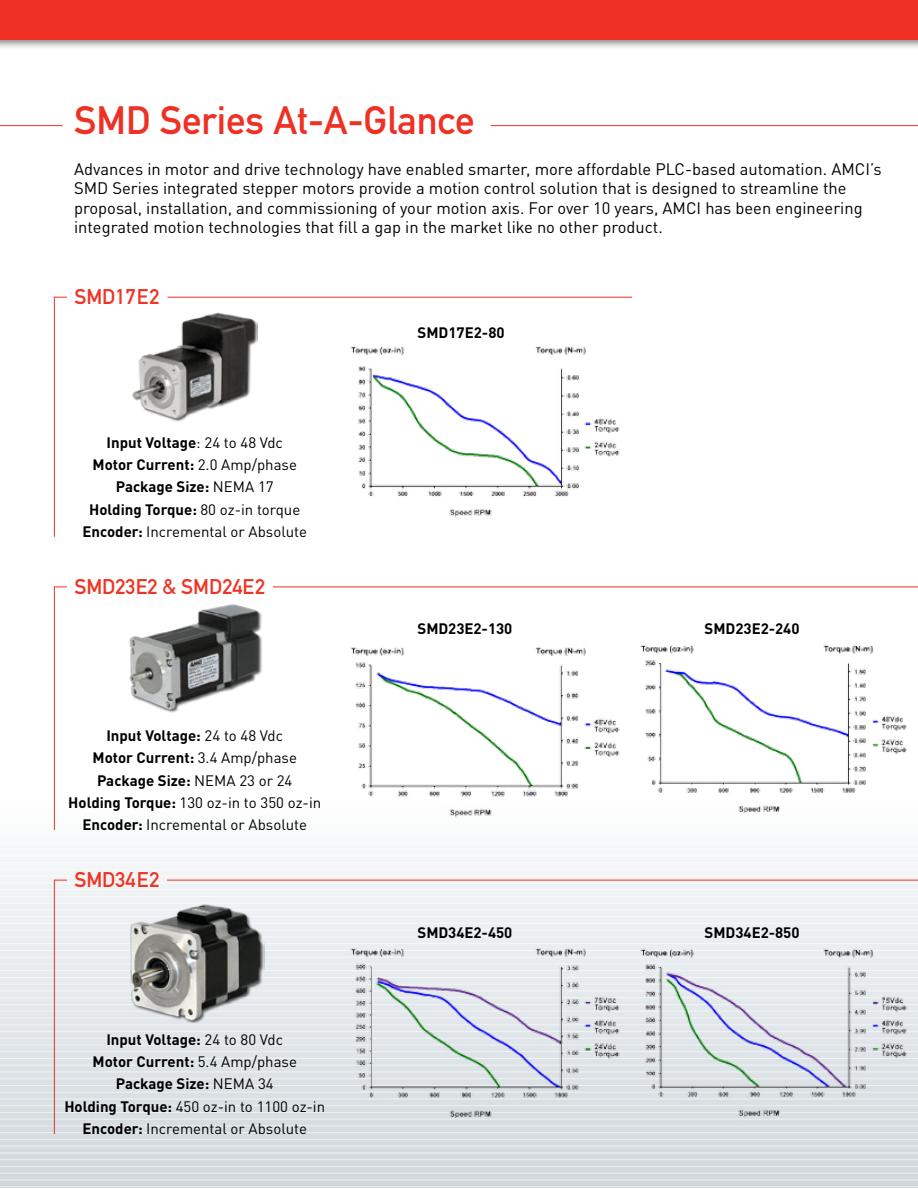
<style>
.page{position:relative;width:918px;height:1188px;background:#fff}
.page>*{position:absolute;margin:0;border:0;box-sizing:border-box;transform-origin:0 0}
.t1{font:39px "DIN Mittelschrift Std";color:#ee3124}
.t2{font:21px "DIN Mittelschrift Std";color:#ee3525}
.t3{font:16.5px/19.5px "DINOT";color:#000}
.t4{font:15px/22.2px "DINOT";color:#000;text-align:center}
.t5{font:700 15px "DINOT";color:#000}
.s1{font-weight:700}
</style>
<div class="page">
<svg style="left:0;top:796px;width:918px;height:392px"></svg>
<hr style="left:0;top:1186px;width:918px;height:1px;background:#fff">
<hr style="left:0;top:1180px;width:918px;height:1px;background:#fff">
<hr style="left:0;top:1173px;width:918px;height:1px;background:#fff">
<hr style="left:0;top:1166px;width:918px;height:1px;background:#fff">
<hr style="left:0;top:1159px;width:918px;height:1px;background:#fff">
<hr style="left:0;top:1153px;width:918px;height:1px;background:#fff">
<hr style="left:0;top:1146px;width:918px;height:1px;background:#fff">
<hr style="left:0;top:1139px;width:918px;height:1px;background:#fff">
<hr style="left:0;top:1132px;width:918px;height:1px;background:#fff">
<hr style="left:0;top:1126px;width:918px;height:1px;background:#fff">
<hr style="left:0;top:1119px;width:918px;height:1px;background:#fff">
<hr style="left:0;top:1112px;width:918px;height:1px;background:#fff">
<hr style="left:0;top:1105px;width:918px;height:1px;background:#fff">
<hr style="left:0;top:1099px;width:918px;height:1px;background:#fff">
<hr style="left:0;top:1092px;width:918px;height:1px;background:#fff">
<hr style="left:0;top:1085px;width:918px;height:1px;background:#fff">
<hr style="left:0;top:1078px;width:918px;height:1px;background:#fff">
<hr style="left:0;top:1072px;width:918px;height:1px;background:#fff">
<hr style="left:0;top:1065px;width:918px;height:1px;background:#fff">
<hr style="left:0;top:1058px;width:918px;height:1px;background:#fff">
<hr style="left:0;top:1051px;width:918px;height:1px;background:#fff">
<hr style="left:0;top:1045px;width:918px;height:1px;background:#fff">
<hr style="left:0;top:1038px;width:918px;height:1px;background:#fff">
<hr style="left:0;top:1031px;width:918px;height:1px;background:#fff">
<hr style="left:0;top:1024px;width:918px;height:1px;background:#fff">
<hr style="left:0;top:1018px;width:918px;height:1px;background:#fff">
<hr style="left:0;top:1011px;width:918px;height:1px;background:#fff">
<hr style="left:0;top:1004px;width:918px;height:1px;background:#fff">
<hr style="left:0;top:997px;width:918px;height:1px;background:#fff">
<hr style="left:0;top:991px;width:918px;height:1px;background:#fff">
<hr style="left:0;top:984px;width:918px;height:1px;background:#fff">
<hr style="left:0;top:977px;width:918px;height:1px;background:#fff">
<hr style="left:0;top:970px;width:918px;height:1px;background:#fff">
<hr style="left:0;top:964px;width:918px;height:1px;background:#fff">
<hr style="left:0;top:957px;width:918px;height:1px;background:#fff">
<hr style="left:0;top:950px;width:918px;height:1px;background:#fff">
<hr style="left:0;top:943px;width:918px;height:1px;background:#fff">
<hr style="left:0;top:937px;width:918px;height:1px;background:#fff">
<hr style="left:0;top:930px;width:918px;height:1px;background:#fff">
<hr style="left:0;top:923px;width:918px;height:1px;background:#fff">
<hr style="left:0;top:916px;width:918px;height:1px;background:#fff">
<hr style="left:0;top:910px;width:918px;height:1px;background:#fff">
<hr style="left:0;top:903px;width:918px;height:1px;background:#fff">
<hr style="left:0;top:896px;width:918px;height:1px;background:#fff">
<hr style="left:0;top:889px;width:918px;height:1px;background:#fff">
<hr style="left:0;top:883px;width:918px;height:1px;background:#fff">
<hr style="left:0;top:876px;width:918px;height:1px;background:#fff">
<hr style="left:0;top:869px;width:918px;height:1px;background:#fff">
<hr style="left:0;top:862px;width:918px;height:1px;background:#fff">
<hr style="left:0;top:856px;width:918px;height:1px;background:#fff">
<hr style="left:0;top:849px;width:918px;height:1px;background:#fff">
<hr style="left:0;top:842px;width:918px;height:1px;background:#fff">
<hr style="left:0;top:835px;width:918px;height:1px;background:#fff">
<hr style="left:0;top:829px;width:918px;height:1px;background:#fff">
<hr style="left:0;top:822px;width:918px;height:1px;background:#fff">
<hr style="left:0;top:815px;width:918px;height:1px;background:#fff">
<hr style="left:0;top:808px;width:918px;height:1px;background:#fff">
<hr style="left:0;top:802px;width:918px;height:1px;background:#fff">
<div style="left:0;top:0;width:918px;height:50px;background:#000;opacity:.55"></div>
<div style="left:0;top:0;width:918px;height:39px;background:#ee3124"></div>
<hr style="left:0;top:125px;width:63px;height:1px;background:#ee3124">
<hr style="left:491px;top:125px;width:427px;height:1px;background:#ee3124">
<img style="left:132px;top:312px;width:126px;height:110px">
<img style="left:350px;top:346px;width:270px;height:172px">
<hr style="left:167px;top:297px;width:465px;height:1px;background:#ee3124">
<hr style="left:54px;top:297px;width:1px;height:240px;background:#ee3124">
<svg style="left:55px;top:297px;width:12px;height:1px"></svg>
<img style="left:129px;top:604px;width:133px;height:109px">
<img style="left:345px;top:647px;width:279px;height:173px">
<img style="left:635px;top:644px;width:276px;height:176px">
<hr style="left:273px;top:587px;width:645px;height:1px;background:#ee3124">
<hr style="left:54px;top:587px;width:1px;height:243px;background:#ee3124">
<svg style="left:54px;top:587px;width:13px;height:1px"></svg>
<img style="left:125px;top:900px;width:139px;height:122px">
<img style="left:345px;top:925px;width:279px;height:199px">
<img style="left:635px;top:925px;width:276px;height:199px">
<hr style="left:167px;top:880px;width:751px;height:1px;background:#ee3124">
<hr style="left:54px;top:880px;width:1px;height:254px;background:#ee3124">
<svg style="left:55px;top:880px;width:12px;height:1px"></svg>
<h1 class="t1" style="left:74px;top:98px;width:402px">SMD Series At-A-Glance</h1>
<p class="t3" style="left:74px;top:159px;width:809px">Advances in motor and drive technology have enabled smarter, more affordable PLC-based automation. AMCI’s SMD Series integrated stepper motors provide a motion control solution that is designed to streamline the proposal, installation, and commissioning of your motion axis. For over 10 years, AMCI has been engineering integrated motion technologies that fill a gap in the market like no other product.</p>
<h2 class="t2" style="left:74px;top:285px;width:87px">SMD17E2</h2>
<p class="t4" style="left:83px;top:431px;width:226px"><span class="s1">Input Voltage</span>: 24 to 48 Vdc<br><span class="s1">Motor Current:</span> 2.0 Amp/phase<br><span class="s1">Package Size:</span> NEMA 17<br><span class="s1">Holding Torque:</span> 80 oz-in torque<br><span class="s1">Encoder:</span> Incremental or Absolute</p>
<h2 class="t2" style="left:74px;top:574px;width:192px">SMD23E2 &amp; SMD24E2</h2>
<p class="t4" style="left:68px;top:724px;width:254px"><span class="s1">Input Voltage:</span> 24 to 48 Vdc<br><span class="s1">Motor Current:</span> 3.4 Amp/phase<br><span class="s1">Package Size:</span> NEMA 23 or 24<br><span class="s1">Holding Torque:</span> 130 oz-in to 350 oz-in<br><span class="s1">Encoder:</span> Incremental or Absolute</p>
<h2 class="t2" style="left:74px;top:868px;width:87px">SMD34E2</h2>
<p class="t4" style="left:64px;top:1028px;width:262px"><span class="s1">Input Voltage:</span> 24 to 80 Vdc<br><span class="s1">Motor Current:</span> 5.4 Amp/phase<br><span class="s1">Package Size:</span> NEMA 34<br><span class="s1">Holding Torque:</span> 450 oz-in to 1100 oz-in<br><span class="s1">Encoder:</span> Incremental or Absolute</p>
<p class="t5" style="left:418px;top:323px;width:89px">SMD17E2-80</p>
<p class="t5" style="left:418px;top:619px;width:96px">SMD23E2-130</p>
<p class="t5" style="left:705px;top:619px;width:96px">SMD23E2-240</p>
<p class="t5" style="left:418px;top:923px;width:96px">SMD34E2-450</p>
<p class="t5" style="left:705px;top:923px;width:96px">SMD34E2-850</p>
</div>
